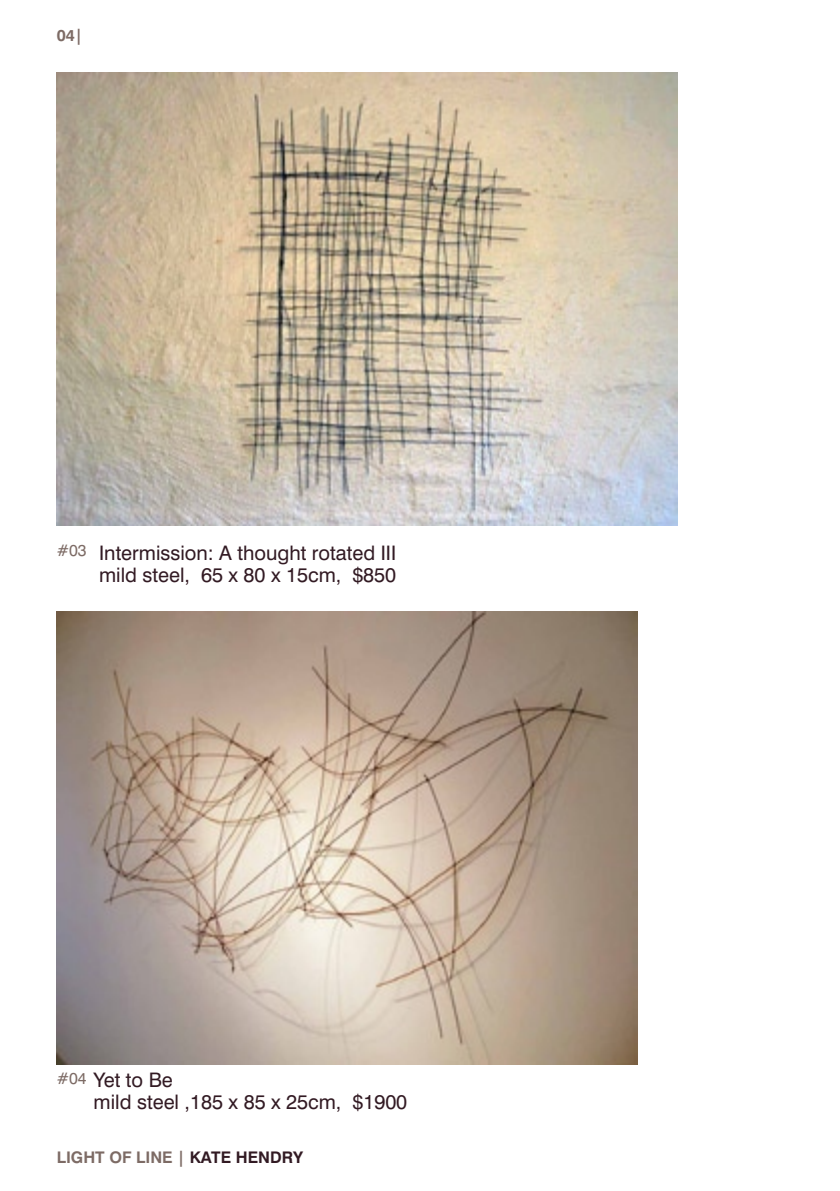
<style>
.page{position:relative;width:840px;height:1191px;background:#fff}
.page>*{position:absolute;margin:0;border:0;box-sizing:border-box;transform-origin:0 0}
.t1{font:20px/22px "Swiss 721 BT";color:#321a23}
.t2{font:700 16px "Swiss 721 BT";color:#7d6b65}
.t3{font:16px "Swiss 721 BT";color:#7d6b65}
.s1{color:#321a23}
</style>
<div class="page">
<img style="left:57px;top:72px;width:620px;height:454px">
<img style="left:57px;top:611px;width:580px;height:454px">
<p class="t2" style="left:57px;top:26px;width:28px">04|</p>
<p class="t3" style="left:57px;top:541px;width:31px">#03</p>
<p class="t1" style="left:99px;top:541px;width:298px">Intermission: A thought rotated III mild steel, 65 x 80 x 15cm, $850</p>
<p class="t3" style="left:57px;top:1068px;width:31px">#04</p>
<p class="t1" style="left:94px;top:1068px;width:315px">Yet to Be<br>mild steel ,185 x 85 x 25cm, $1900</p>
<p class="t2" style="left:57px;top:1147px;width:248px">LIGHT OF LINE | <span class="s1">KATE HENDRY</span></p>
</div>
